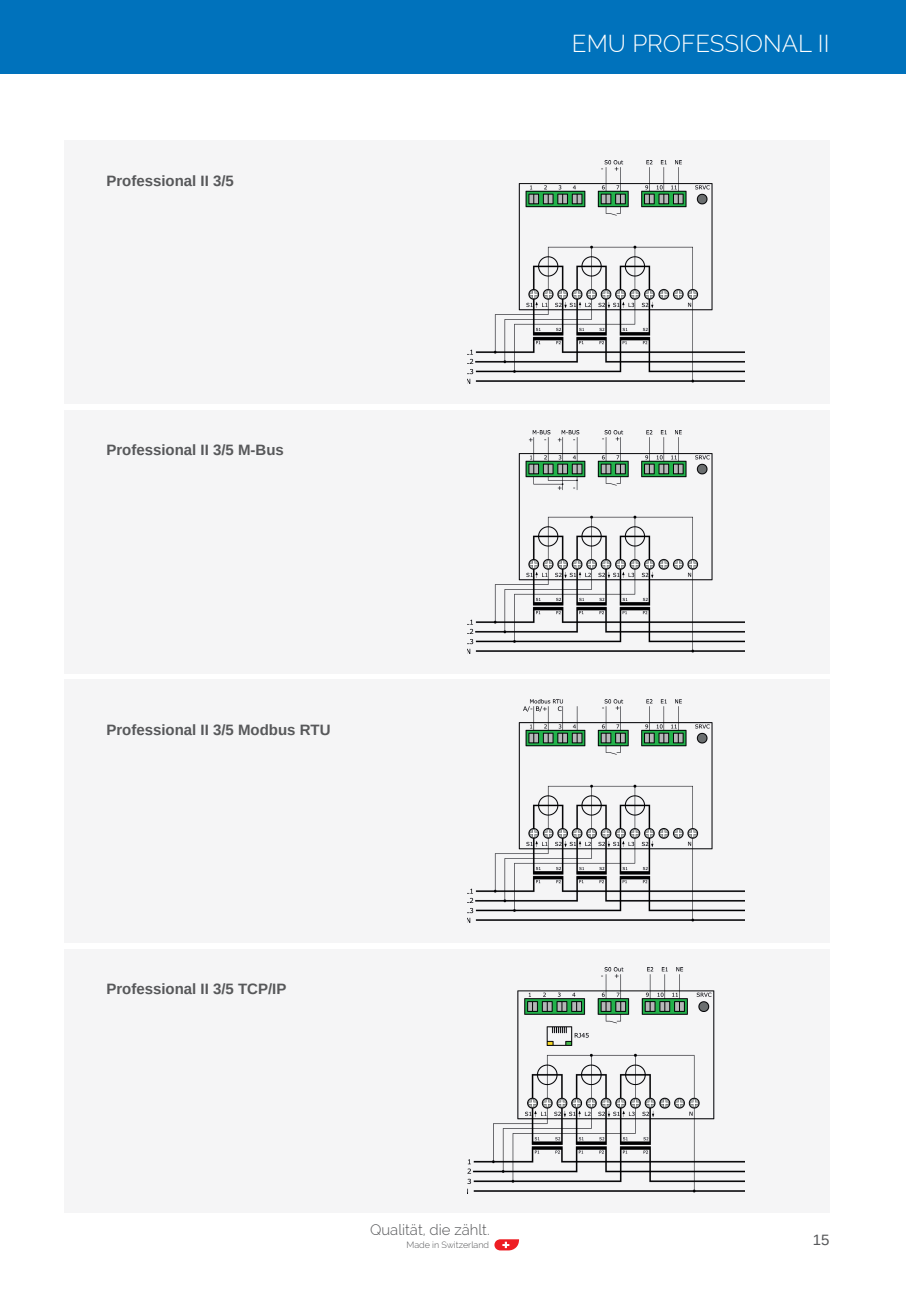
<style>
.page{position:relative;width:906px;height:1289px;background:#fff}
.page>*{position:absolute;margin:0;border:0;box-sizing:border-box;transform-origin:0 0}
.t1{font:300 24px "Raleway";color:#fff}
.t2{font:700 15px "Arimo";color:#57585a}
.t3{font:300 15px "Raleway";color:#57585a}
.t4{font:15px "Arimo";color:#57585a}
.t5{font:300 9px "Raleway";color:#57585a}
</style>
<div class="page">
<div style="left:0;top:0;width:906px;height:74px;background:#0072bc"></div>
<svg style="left:494px;top:1239px;width:25px;height:11px"></svg>
<div style="left:64px;top:140px;width:765px;height:264px;background:#f5f5f6"></div>
<div style="left:64px;top:410px;width:765px;height:263px;background:#f5f5f6"></div>
<div style="left:64px;top:679px;width:765px;height:264px;background:#f5f5f6"></div>
<div style="left:64px;top:948px;width:765px;height:264px;background:#f5f5f6"></div>
<img style="left:468px;top:161px;width:276px;height:222px">
<img style="left:468px;top:430px;width:276px;height:223px">
<img style="left:468px;top:699px;width:276px;height:223px">
<img style="left:468px;top:967px;width:276px;height:226px">
<p class="t2" style="left:106px;top:172px;width:129px">Professional II 3/5</p>
<p class="t2" style="left:106px;top:442px;width:179px">Professional II 3/5 M-Bus</p>
<h1 class="t1" style="left:572px;top:30px;width:259px">EMU PROFESSIONAL II</h1>
<p class="t2" style="left:106px;top:721px;width:226px">Professional II 3/5 Modbus RTU</p>
<p class="t2" style="left:106px;top:980px;width:182px">Professional II 3/5 TCP/IP</p>
<p class="t3" style="left:370px;top:1220px;width:121px">Qualität, die zählt.</p>
<p class="t5" style="left:406px;top:1239px;width:84px">Made in Switzerland</p>
<p class="t4" style="left:812px;top:1231px;width:18px">15</p>
</div>
